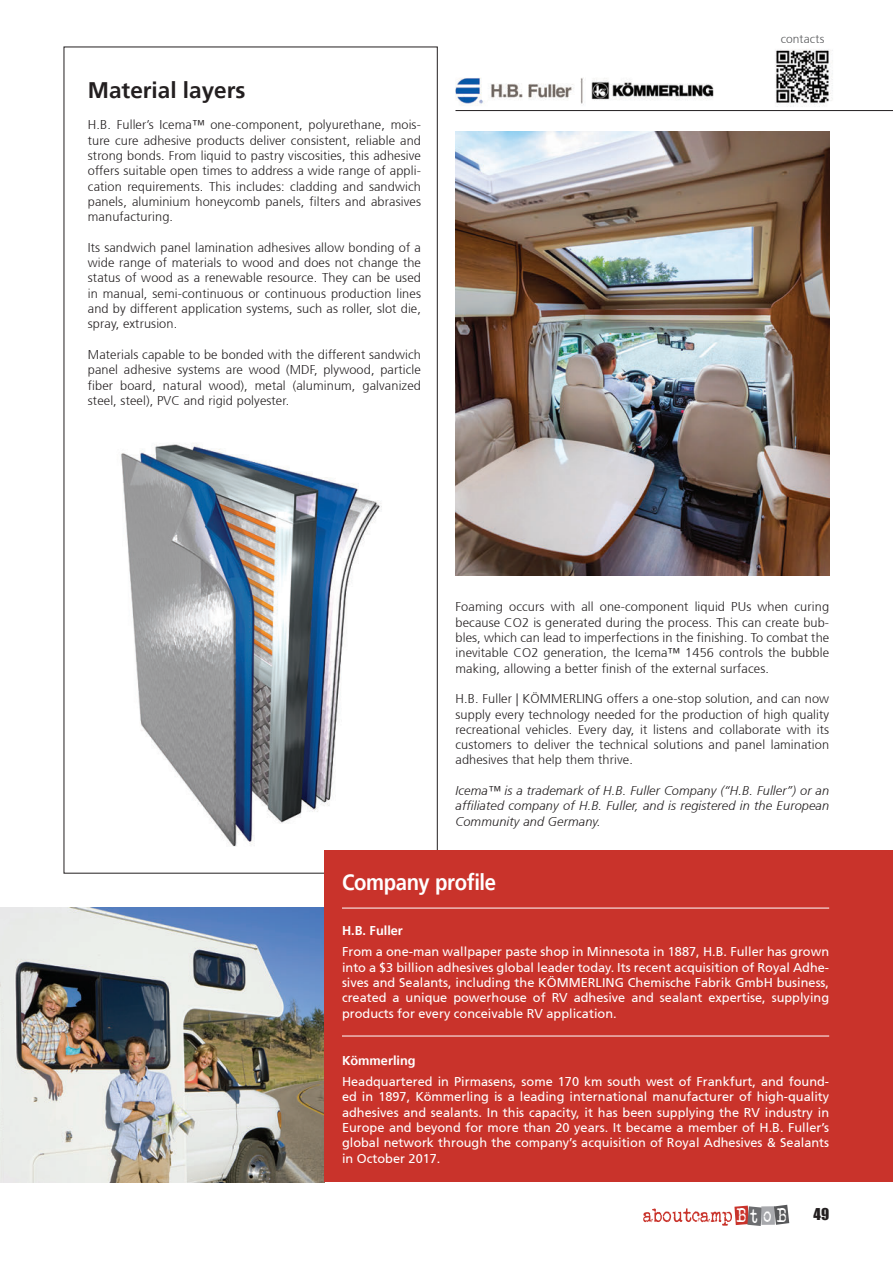
<style>
.page{position:relative;width:893px;height:1263px;background:#fff}
.page>*{position:absolute;margin:0;border:0;box-sizing:border-box;transform-origin:0 0}
.t1{font:700 22.5px "Frutiger 65";letter-spacing:-.015em;color:#fff;scale:.9 1}
.t2{font:700 22.5px "Frutiger 65";color:#231f20}
.t3{font:19.95px "Veteran Typewriter";color:#fff;scale:.82 1}
.t4{font:15px "Impact";color:#231f20}
.t5{font:300 12.75px/15.3px "Frutiger 45";letter-spacing:.01em;color:#231f20;text-align:justify}
.t6{font:12.75px/15.3px "Frutiger 55 Roman";color:#fff;text-align:justify}
.t7{font:italic 300 12.75px/15.3px "Frutiger 46";letter-spacing:.01em;color:#231f20;text-align:justify}
.t8{font:700 12.75px "Frutiger 65";color:#fff}
.t9{font:300 12px "Frutiger 45";letter-spacing:.01em;color:#57585a}
</style>
<div class="page">
<div style="left:761px;top:1206px;width:14px;height:19px;background:#a8a9ad"></div>
<svg style="left:774px;top:1205px;width:15px;height:20px"></svg>
<svg style="left:643px;top:1205px;width:119px;height:21px"></svg>
<img style="left:63px;top:431px;width:375px;height:422px">
<img style="left:455px;top:77px;width:259px;height:28px">
<img style="left:775px;top:49px;width:58px;height:58px">
<hr style="left:455px;top:110px;width:438px;height:1px;background:#231f20">
<img style="left:1px;top:907px;width:324px;height:275px">
<img style="left:455px;top:131px;width:374px;height:445px">
<img style="left:0;top:907px;width:1px;height:276px">
<div style="left:325px;top:850px;width:568px;height:332px;background:#c9332b"></div>
<hr style="left:342px;top:908px;width:487px;height:1px;background:#fff">
<hr style="left:342px;top:1036px;width:487px;height:1px;background:#fff">
<h1 class="t2" style="left:88px;top:77px;width:159px">Material layers</h1>
<p class="t5" style="left:88px;top:118px;width:335px">H.B. Fuller’s Icema™ one-component, polyurethane, mois&shy;ture cure adhesive products deliver consistent, reliable and strong bonds. From liquid to pastry viscosities, this adhesive offers suitable open times to address a wide range of appli&shy;cation requirements. This includes: cladding and sandwich panels, aluminium honeycomb panels, filters and abrasives manufacturing.</p>
<p class="t5" style="left:88px;top:240px;width:335px">Its sandwich panel lamination adhesives allow bonding of a wide range of materials to wood and does not change the status of wood as a renewable resource. They can be used in manual, semi-continuous or continuous production lines and by different application systems, such as roller, slot die, spray, extrusion.</p>
<p class="t5" style="left:88px;top:347px;width:335px">Materials capable to be bonded with the different sandwich panel adhesive systems are wood (MDF, plywood, particle fiber board, natural wood), metal (aluminum, galvanized steel, steel), PVC and rigid polyester.</p>
<p class="t9" style="left:781px;top:32px;width:45px">contacts</p>
<p class="t5" style="left:455px;top:599px;width:375px">Foaming occurs with all one-component liquid PUs when curing because CO2 is generated during the process. This can create bub&shy;bles, which can lead to imperfections in the finishing. To combat the inevitable CO2 generation, the Icema™ 1456 controls the bubble making, allowing a better finish of the external surfaces.</p>
<p class="t5" style="left:455px;top:691px;width:375px">H.B. Fuller | KÖMMERLING offers a one-stop solution, and can now supply every technology needed for the production of high quality recreational vehicles. Every day, it listens and collaborate with its customers to deliver the technical solutions and panel lamination adhesives that help them thrive.</p>
<p class="t7" style="left:455px;top:783px;width:375px">Icema™ is a trademark of H.B. Fuller Company (“H.B. Fuller”) or an affiliated company of H.B. Fuller, and is registered in the European Community and Germany.</p>
<h1 class="t1" style="left:342px;top:869px;width:173px">Company profile</h1>
<p class="t8" style="left:342px;top:923px;width:62px">H.B. Fuller</p>
<p class="t6" style="left:342px;top:944px;width:489px">From a one-man wallpaper paste shop in Minnesota in 1887, H.B. Fuller has grown into a $3 billion adhesives global leader today. Its recent acquisition of Royal Adhe&shy;sives and Sealants, including the KÖMMERLING Chemische Fabrik GmbH business, created a unique powerhouse of RV adhesive and sealant expertise, supplying products for every conceivable RV application.</p>
<p class="t8" style="left:342px;top:1053px;width:75px">Kömmerling</p>
<p class="t6" style="left:342px;top:1074px;width:489px">Headquartered in Pirmasens, some 170 km south west of Frankfurt, and found&shy;ed in 1897, Kömmerling is a leading international manufacturer of high-quality adhesives and sealants. In this capacity, it has been supplying the RV industry in Europe and beyond for more than 20 years. It became a member of H.B. Fuller’s global network through the company’s acquisition of Royal Adhesives &amp; Sealants in October 2017.</p>
<h2 class="t3" style="left:737px;top:1206px;width:63px">BtoB</h2>
<p class="t4" style="left:814px;top:1202px;width:17px">49</p>
</div>
